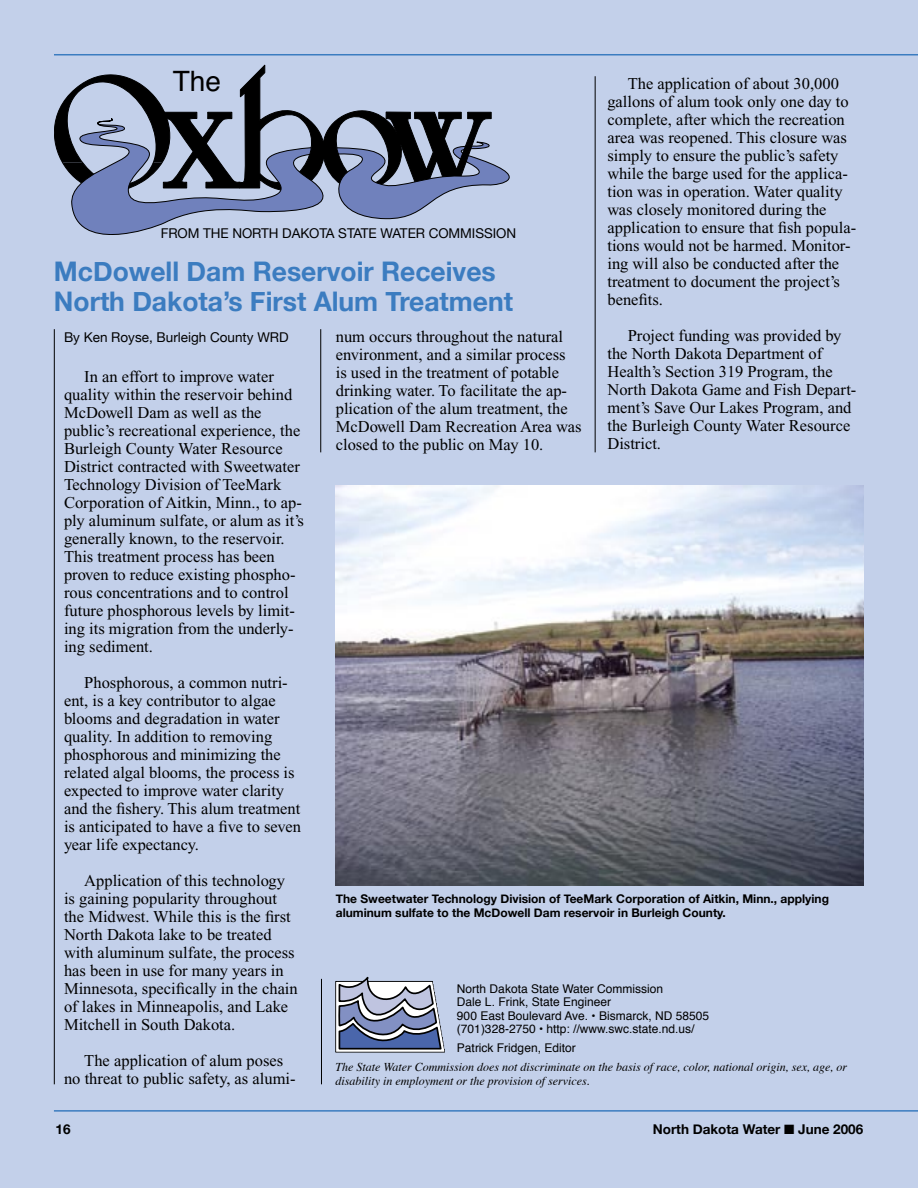
<style>
.page{position:relative;width:918px;height:1188px;background:#c3d0ea}
.page>*{position:absolute;margin:0;border:0;box-sizing:border-box;transform-origin:0 0}
.t1{font:28.05px "Helvetica";color:#000}
.heads{font:700 27px/30px "Helvetica Neue";color:#3b7cc0}
.t2{font:16.5px/18px "Times New Roman";color:#000}
.t3{font:13.5px "Helvetica Neue";letter-spacing:-.005em;color:#000}
.t4{font:700 13.5px "Helvetica Neue";color:#000}
.heads-2{font:12px "Helvetica";color:#000}
.heads-3{font:italic 12px/13.5px "Times";color:#000}
.t5{font:700 12px/14.4px "Helvetica Neue";color:#000}
</style>
<div class="page">
<svg style="left:54px;top:65px;width:456px;height:170px"></svg>
<hr style="left:54px;top:1110px;width:864px;height:2px;background:#3b7cc0">
<hr style="left:321px;top:979px;width:1px;height:105px;background:#000">
<hr style="left:595px;top:76px;width:1px;height:376px;background:#000">
<hr style="left:320px;top:329px;width:1px;height:123px;background:#000">
<hr style="left:54px;top:329px;width:1px;height:755px;background:#000">
<svg style="left:335px;top:977px;width:110px;height:76px"></svg>
<img style="left:336px;top:486px;width:528px;height:399px">
<hr style="left:54px;top:54px;width:864px;height:1px;background:#3b7cc0">
<p class="t1" style="left:173px;top:62px;width:50px">The</p>
<p class="t2" style="left:607px;top:75px;width:250px;text-indent:20px">The application of about 30,000 gallons of alum took only one day to complete, after which the recreation area was reopened. This closure was simply to ensure the public’s safety while the barge used for the applica&shy;tion was in operation. Water quality was closely monitored during the application to ensure that fish popula&shy;tions would not be harmed. Monitor&shy;ing will also be conducted after the treatment to document the project’s benefits.</p>
<p class="t2" style="left:607px;top:327px;width:250px;text-indent:20px">Project funding was provided by the North Dakota Department of<br>Health’s Section 319 Program, the<br>North Dakota Game and Fish Depart&shy;ment’s Save Our Lakes Program, and the Burleigh County Water Resource<br>District.</p>
<p class="t3" style="left:161px;top:225px;width:357px">FROM THE NORTH DAKOTA STATE WATER COMMISSION</p>
<p class="heads" style="left:54px;top:256px;width:461px">McDowell Dam Reservoir Receives<br>North Dakota’s First Alum Treatment</p>
<p class="t2" style="left:336px;top:328px;width:247px">num occurs throughout the natural environment, and a similar process<br>is used in the treatment of potable drinking water. To facilitate the ap&shy;plication of the alum treatment, the McDowell Dam Recreation Area was closed to the public on May 10.</p>
<p class="t3" style="left:64px;top:329px;width:226px">By Ken Royse, Burleigh County WRD</p>
<p class="t2" style="left:64px;top:367px;width:241px;text-indent:20px">In an effort to improve water quality within the reservoir behind McDowell Dam as well as the public’s recreational experience, the Burleigh County Water Resource District contracted with Sweetwater Technology Division of TeeMark Corporation of Aitkin, Minn., to ap&shy;ply aluminum sulfate, or alum as it’s generally known, to the reservoir.<br>This treatment process has been proven to reduce existing phospho&shy;rous concentrations and to control future phosphorous levels by limit&shy;ing its migration from the underly&shy;ing sediment.</p>
<p class="t2" style="left:64px;top:673px;width:239px;text-indent:20px">Phosphorous, a common nutri&shy;ent, is a key contributor to algae blooms and degradation in water quality. In addition to removing phosphorous and minimizing the related algal blooms, the process is expected to improve water clarity and the fishery. This alum treatment is anticipated to have a five to seven year life expectancy.</p>
<p class="t2" style="left:64px;top:871px;width:235px;text-indent:20px">Application of this technology is gaining popularity throughout the Midwest. While this is the first<br>North Dakota lake to be treated with aluminum sulfate, the process has been in use for many years in<br>Minnesota, specifically in the chain of lakes in Minneapolis, and Lake<br>Mitchell in South Dakota.</p>
<p class="t2" style="left:64px;top:1051px;width:233px;text-align:center">The application of alum poses<br>no threat to public safety, as alumi-</p>
<p class="t5" style="left:336px;top:891px;width:495px">The Sweetwater Technology Division of TeeMark Corporation of Aitkin, Minn., applying aluminum sulfate to the McDowell Dam reservoir in Burleigh County.</p>
<p class="heads-2" style="left:457px;top:980px;width:208px">North Dakota State Water Commission</p>
<p class="heads-2" style="left:457px;top:994px;width:156px">Dale L. Frink, State Engineer</p>
<p class="heads-2" style="left:457px;top:1007px;width:254px">900 East Boulevard Ave. • Bismarck, ND 58505</p>
<p class="heads-2" style="left:457px;top:1021px;width:239px">(701)328-2750 • http: //www.swc.state.nd.us/</p>
<p class="heads-2" style="left:457px;top:1040px;width:120px">Patrick Fridgen, Editor</p>
<p class="heads-3" style="left:335px;top:1061px;width:513px">The State Water Commission does not discriminate on the basis of race, color, national origin, sex, age, or disability in employment or the provision of services.</p>
<p class="t4" style="left:55px;top:1121px;width:17px">16</p>
<p class="t4" style="left:653px;top:1121px;width:212px">North Dakota Water ■ June 2006</p>
</div>
